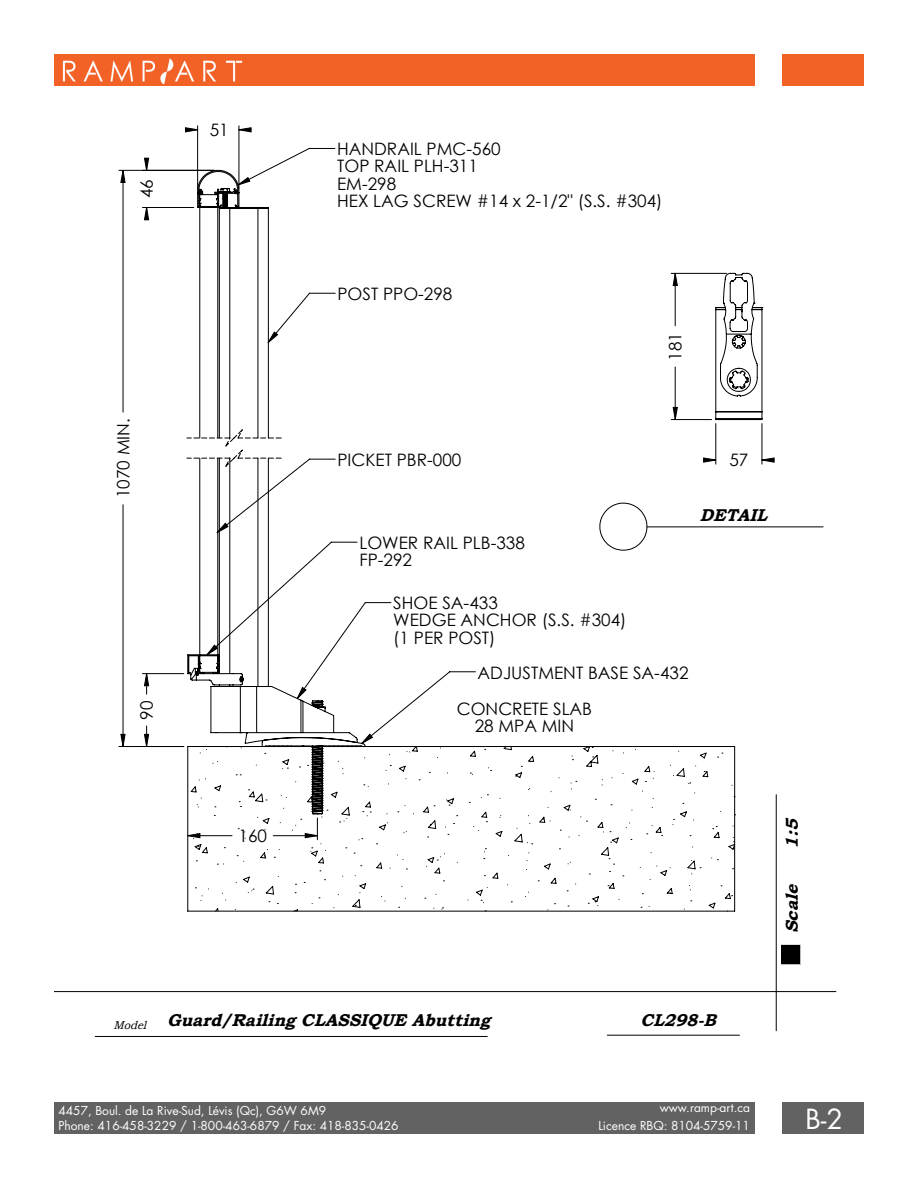
<style>
.page{position:relative;width:918px;height:1188px;background:#fff}
.page>*{position:absolute;margin:0;border:0;box-sizing:border-box;transform-origin:0 0}
.t1{font:27px "Futura Std";color:#fff}
.t2{font:17.1px/17.1px "Century Gothic";color:#000}
.t3{font:italic 700 17.1px "Bookman Old Style";color:#000}
.t4{font:12px "Futura Std";color:#fff}
</style>
<div class="page">
<div style="left:54px;top:1102px;width:701px;height:32px;background:#626262"></div>
<div style="left:782px;top:1102px;width:82px;height:32px;background:#626262"></div>
<div style="left:54px;top:54px;width:701px;height:32px;background:#f26126"></div>
<div style="left:782px;top:54px;width:82px;height:32px;background:#f26126"></div>
<hr style="left:607px;top:1035px;width:133px;height:1px;background:#000">
<hr style="left:54px;top:991px;width:782px;height:1px;background:#000">
<hr style="left:776px;top:795px;width:1px;height:236px;background:#000">
<hr style="left:647px;top:527px;width:176px;height:1px;background:#000">
<hr style="left:95px;top:1036px;width:392px;height:1px;background:#000">
<svg style="left:781px;top:945px;width:20px;height:20px"></svg>
<div style="left:782px;top:945px;width:18px;height:19px;background:#000"></div>
<hr style="left:142px;top:207px;width:52px;height:1px;background:#000">
<hr style="left:197px;top:126px;width:1px;height:63px;background:#000">
<hr style="left:239px;top:126px;width:1px;height:63px;background:#000">
<hr style="left:142px;top:673px;width:42px;height:1px;background:#000">
<hr style="left:119px;top:170px;width:95px;height:1px;background:#000">
<hr style="left:119px;top:746px;width:65px;height:1px;background:#000">
<hr style="left:762px;top:424px;width:1px;height:40px;background:#000">
<svg style="left:185px;top:127px;width:67px;height:6px"></svg>
<svg style="left:120px;top:157px;width:29px;height:589px"></svg>
<svg style="left:761px;top:457px;width:14px;height:6px"></svg>
<svg style="left:187px;top:169px;width:549px;height:743px"></svg>
<svg style="left:715px;top:272px;width:48px;height:149px"></svg>
<p class="t2" style="left:138px;top:198px;width:21px;rotate:-90deg">46</p>
<p class="t2" style="left:210px;top:121px;width:21px">51</p>
<p class="t2" style="left:114px;top:498px;width:81px;rotate:-90deg">1070 MIN.</p>
<p class="t2" style="left:138px;top:720px;width:21px;rotate:-90deg">90</p>
<p class="t2" style="left:337px;top:140px;width:327px">HANDRAIL PMC-560<br>TOP RAIL PLH-311<br>EM-298<br>HEX LAG SCREW #14 x 2-1/2" (S.S. #304)</p>
<p class="t2" style="left:337px;top:285px;width:117px">POST PPO-298</p>
<p class="t2" style="left:667px;top:361px;width:30px;rotate:-90deg">181</p>
<p class="t2" style="left:337px;top:451px;width:125px">PICKET PBR-000</p>
<p class="t2" style="left:729px;top:451px;width:21px">57</p>
<p class="t2" style="left:359px;top:534px;width:167px">LOWER RAIL PLB-338<br>FP-292</p>
<p class="t2" style="left:393px;top:594px;width:235px">SHOE SA-433<br>WEDGE ANCHOR (S.S. #304) (1 PER POST)</p>
<p class="t2" style="left:478px;top:664px;width:212px">ADJUSTMENT BASE SA-432</p>
<p class="t2" style="left:457px;top:700px;width:137px;text-align:center">CONCRETE SLAB<br>28 MPA MIN</p>
<p class="t3" style="left:700px;top:503px;width:75px">DETAIL</p>
<p class="t2" style="left:239px;top:827px;width:30px">160</p>
<p class="t3" style="left:114px;top:1008px;width:385px"><sub>Model</sub> Guard/RailingCLASSIQUE Abutting</p>
<p class="t4" style="left:58px;top:1103px;width:269px">4457, Boul. de La Rive-Sud, Lévis (Qc), G6W 6M9</p>
<p class="t4" style="left:58px;top:1118px;width:342px">Phone: 416-458-3229 / 1-800-463-6879 / Fax: 418-835-0426</p>
<p class="t3" style="left:641px;top:1008px;width:83px">CL298-B</p>
<p class="t4" style="left:660px;top:1100px;width:92px">www.ramp-art.ca</p>
<p class="t4" style="left:598px;top:1118px;width:153px">Licence RBQ: 8104-5759-11</p>
<p class="t3" style="left:780px;top:849px;width:37px;rotate:-90deg">1:5</p>
<p class="t3" style="left:780px;top:933px;width:56px;rotate:-90deg">Scale</p>
<p class="t1" style="left:806px;top:1102px;width:39px">B-2</p>
</div>
